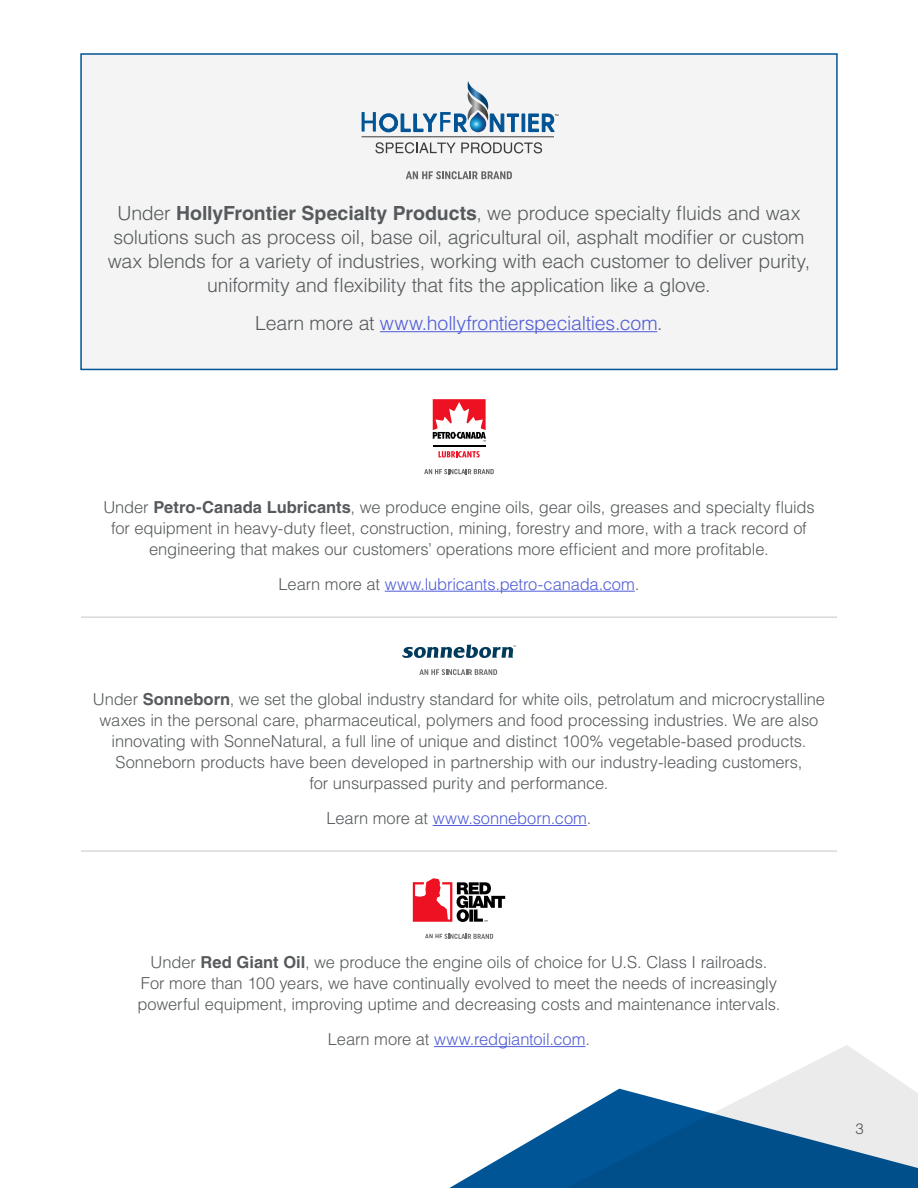
<style>
.page{position:relative;width:918px;height:1188px;background:#fff}
.page>*{position:absolute;margin:0;border:0;box-sizing:border-box;transform-origin:0 0}
.P1{font:300 19.5px/24px "Helvetica LT Std";letter-spacing:-.015em;color:#565a5c;text-align:center}
.P1-2{font:300 19.5px "Helvetica LT Std";letter-spacing:-.01em;color:#4f5cd6}
.P1-3{font:300 16.5px/21px "Helvetica LT Std";letter-spacing:-.01em;color:#565a5c;text-align:center}
.P1-4{font:300 16.5px "Helvetica LT Std";letter-spacing:-.005em;color:#4f5cd6}
.t1{font:300 15px "Helvetica LT Std";color:#565a5c}
.s1{font-weight:700}
.s2{color:#565a5c}
</style>
<div class="page">
<div style="left:80px;top:53px;width:758px;height:317px;background:#f4f4f4;border:2px solid #005596"></div>
<hr style="left:433px;top:825px;width:154px;height:1px;background:#4f5cd6">
<svg style="left:402px;top:644px;width:114px;height:14px"></svg>
<svg style="left:419px;top:669px;width:78px;height:6px"></svg>
<hr style="left:380px;top:331px;width:277px;height:1px;background:#4f5cd6">
<svg style="left:375px;top:142px;width:167px;height:11px"></svg>
<hr style="left:362px;top:136px;width:192px;height:1px;background:#3c3c3c">
<div style="left:522px;top:114px;width:3px;height:18px;border:1px solid #005092"></div>
<svg style="left:362px;top:81px;width:157px;height:51px"></svg>
<svg style="left:528px;top:114px;width:30px;height:18px"></svg>
<svg style="left:406px;top:171px;width:106px;height:8px"></svg>
<hr style="left:434px;top:1046px;width:151px;height:1px;background:#4f5cd6">
<svg style="left:413px;top:878px;width:92px;height:44px"></svg>
<svg style="left:425px;top:934px;width:68px;height:4px"></svg>
<hr style="left:81px;top:851px;width:756px;height:1px;background:#c6c6c6">
<svg style="left:449px;top:1167px;width:36px;height:21px"></svg>
<svg style="left:485px;top:1045px;width:433px;height:143px"></svg>
<hr style="left:385px;top:591px;width:250px;height:1px;background:#4f5cd6">
<svg style="left:433px;top:399px;width:53px;height:43px"></svg>
<hr style="left:433px;top:446px;width:53px;height:1px;background:#000">
<svg style="left:439px;top:451px;width:41px;height:7px"></svg>
<svg style="left:424px;top:469px;width:70px;height:5px"></svg>
<hr style="left:81px;top:617px;width:756px;height:1px;background:#c6c6c6">
<p class="P1" style="left:108px;top:201px;width:704px">Under <span class="s1">HollyFrontier Specialty Products</span>, we produce specialty fluids and wax solutions such as process oil, base oil, agricultural oil, asphalt modifier or custom wax blends for a variety of industries, working with each customer to deliver purity, uniformity and flexibility that fits the application like a glove.</p>
<p class="P1-2" style="left:255px;top:311px;width:409px"><span class="s2">Learn more at</span> www.hollyfrontierspecialties.com<span class="s2">.</span></p>
<p class="P1-3" style="left:103px;top:497px;width:713px">Under <span class="s1">Petro-Canada Lubricants</span>, we produce engine oils, gear oils, greases and specialty fluids for equipment in heavy-duty fleet, construction, mining, forestry and more, with a track record of engineering that makes our customers’ operations more efficient and more profitable.</p>
<p class="P1-4" style="left:279px;top:573px;width:362px"><span class="s2">Learn more at</span> www.lubricants.petro-canada.com<span class="s2">.</span></p>
<p class="P1-3" style="left:93px;top:689px;width:734px">Under <span class="s1">Sonneborn</span>, we set the global industry standard for white oils, petrolatum and microcrystalline waxes in the personal care, pharmaceutical, polymers and food processing industries. We are also innovating with SonneNatural, a full line of unique and distinct 100% vegetable-based products.<br>Sonneborn products have been developed in partnership with our industry-leading customers,<br>for unsurpassed purity and performance.</p>
<p class="P1-4" style="left:327px;top:808px;width:266px"><span class="s2">Learn more at</span> www.sonneborn.com<span class="s2">.</span></p>
<p class="P1-3" style="left:138px;top:952px;width:644px">Under <span class="s1">Red Giant Oil</span>, we produce the engine oils of choice for U.S. Class I railroads.<br>For more than 100 years, we have continually evolved to meet the needs of increasingly powerful equipment, improving uptime and decreasing costs and maintenance intervals.</p>
<p class="P1-4" style="left:328px;top:1029px;width:264px"><span class="s2">Learn more at</span> www.redgiantoil.com<span class="s2">.</span></p>
<p class="t1" style="left:856px;top:1119px;width:10px">3</p>
</div>
